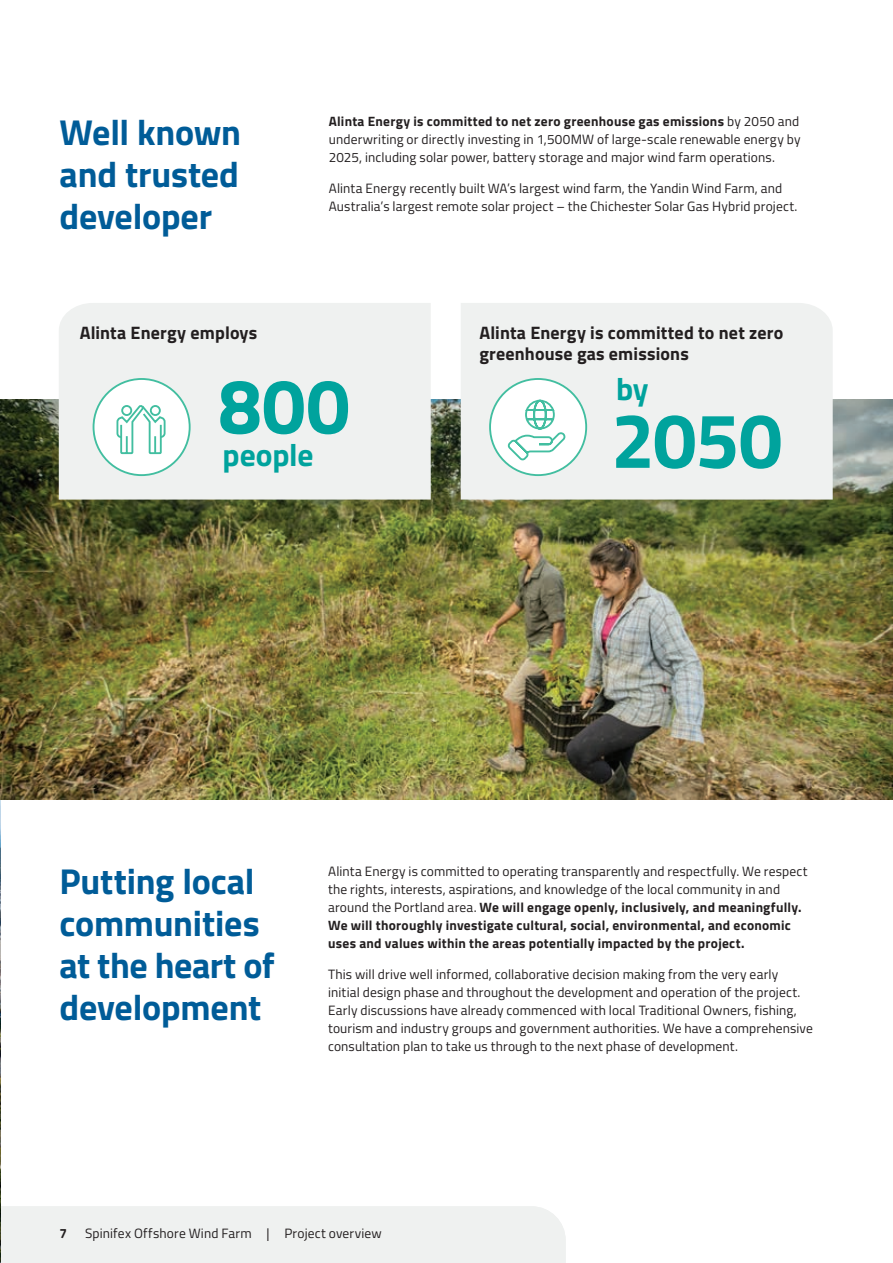
<style>
.page{position:relative;width:893px;height:1263px;background:#fff}
.page>*{position:absolute;margin:0;border:0;box-sizing:border-box;transform-origin:0 0}
.t1{font:700 78px "Titillium Web";letter-spacing:-.005em;color:#00a39d}
.t2{font:700 36px/42px "Titillium Web";letter-spacing:-.005em;color:#005c98;text-align:justify}
.t3{font:700 31.5px "Titillium Web";letter-spacing:-.005em;color:#00a39d}
.t4{font:700 18px/21px "Titillium Web";letter-spacing:.01em;color:#231f20}
.t5{font:13.5px/18px "Titillium Web";letter-spacing:.01em;color:#231f20}
.t6{font:700 13.5px/18px "Titillium Web";letter-spacing:.02em;color:#231f20}
.s1{font-weight:700}
.s2{font-weight:400}
</style>
<div class="page">
<div style="left:1px;top:1206px;width:565px;height:57px;background:#eff1f0"></div>
<img style="left:0;top:799px;width:1px;height:464px">
<img style="left:0;top:400px;width:893px;height:399px">
<div style="left:59px;top:303px;width:774px;height:197px;background:#eff1f0"></div>
<div style="left:490px;top:379px;width:96px;height:96px;background:#fff;border-radius:50%"></div>
<div style="left:489px;top:378px;width:98px;height:98px;border:2px solid #42bea0;border-radius:50%"></div>
<svg style="left:506px;top:399px;width:60px;height:63px"></svg>
<div style="left:94px;top:379px;width:96px;height:96px;background:#fff;border-radius:50%"></div>
<div style="left:93px;top:378px;width:98px;height:98px;border:2px solid #42bea0;border-radius:50%"></div>
<svg style="left:116px;top:405px;width:50px;height:50px"></svg>
<h2 class="t2" style="left:60px;top:110px;width:183px">Well known and trusted developer</h2>
<p class="t5" style="left:329px;top:111px;width:473px;text-align:justify"><span class="s1">Alinta Energy is committed to net zero greenhouse gas emissions</span> by 2050 and underwriting or directly investing in 1,500MW of large-scale renewable energy by 2025, including solar power, battery storage and major wind farm operations.</p>
<p class="t5" style="left:329px;top:178px;width:470px">Alinta Energy recently built WA’s largest wind farm, the Yandin Wind Farm, and<br>Australia’s largest remote solar project – the Chichester Solar Gas Hybrid project.</p>
<h3 class="t4" style="left:80px;top:321px;width:179px">Alinta Energy employs</h3>
<h3 class="t4" style="left:479px;top:321px;width:305px">Alinta Energy is committed to net zero greenhouse gas emissions</h3>
<h1 class="t1" style="left:218px;top:346px;width:133px">800</h1>
<h3 class="t3" style="left:223px;top:431px;width:93px">people</h3>
<h3 class="t3" style="left:616px;top:365px;width:34px">by</h3>
<h1 class="t1" style="left:611px;top:381px;width:173px">2050</h1>
<h2 class="t2" style="left:60px;top:859px;width:217px;text-align:left">Putting local communities at the heart of development</h2>
<p class="t6" style="left:328px;top:862px;width:481px"><span class="s2">Alinta Energy is committed to operating transparently and respectfully. We respect the rights, interests, aspirations, and knowledge of the local community in and around the Portland area.</span> We will engage openly, inclusively, and meaningfully.<br>We will thoroughly investigate cultural, social, environmental, and economic uses and values within the areas potentially impacted by the project.</p>
<p class="t5" style="left:328px;top:965px;width:486px">This will drive well informed, collaborative decision making from the very early initial design phase and throughout the development and operation of the project.<br>Early discussions have already commenced with local Traditional Owners, fishing, tourism and industry groups and government authorities. We have a comprehensive consultation plan to take us through to the next phase of development.</p>
<p class="t6" style="left:60px;top:1224px;width:9px">7</p>
<p class="t5" style="left:85px;top:1224px;width:298px">Spinifex Offshore Wind Farm | Project overview</p>
</div>
